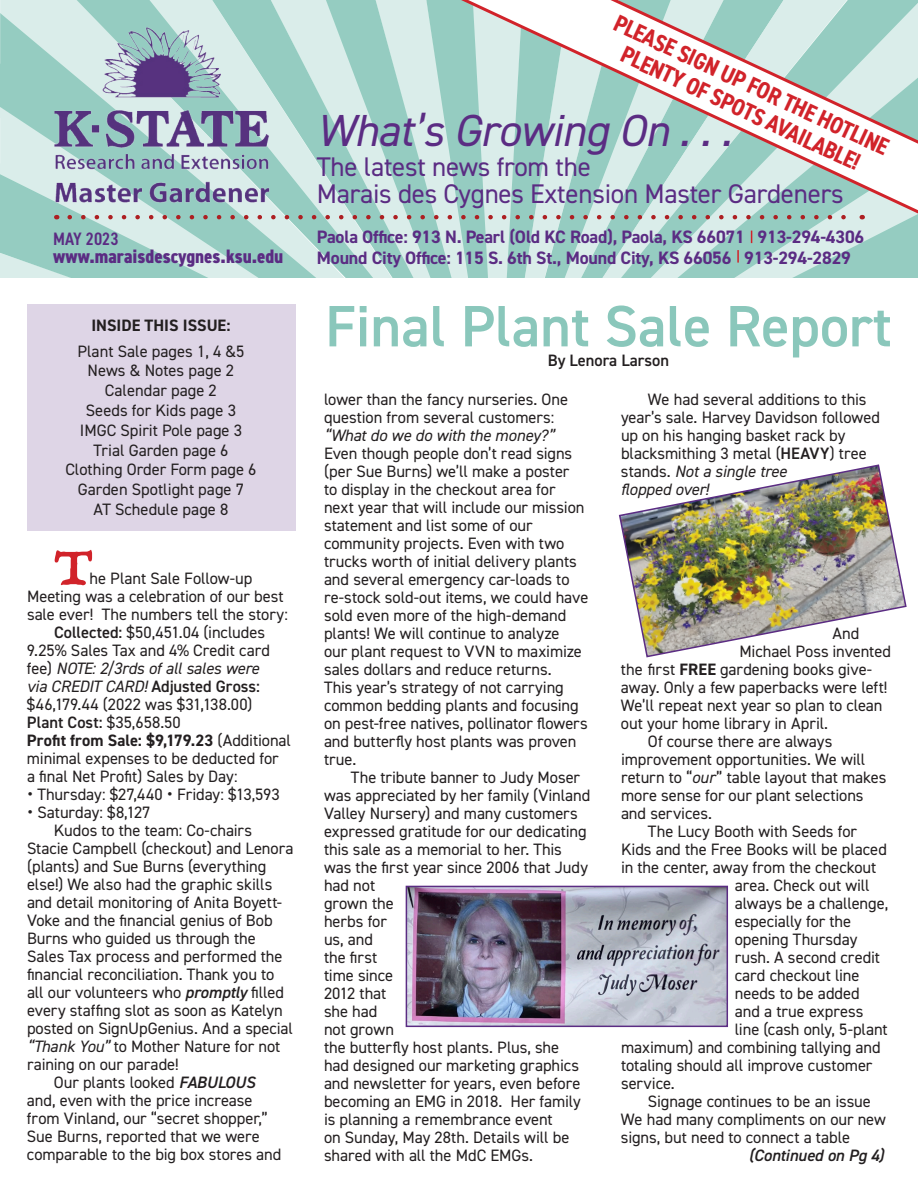
<style>
.page{position:relative;width:918px;height:1188px;background:#fff}
.page>*{position:absolute;margin:0;border:0;box-sizing:border-box;transform-origin:0 0}
.t1{font:600 58.5px "DIN2014";color:#8ac7bb}
.Body_Copy{font:58.5px "Trattatello";color:#d1232a}
.t2{font:italic 45px "DIN2014";letter-spacing:-.01em;color:#5b2c83}
.t3{font:27px "DIN2014";letter-spacing:-.01em;color:#5b2c83}
.t4{font:700 condensed 24px/25.5px "DIN2014";color:#d1232a;text-align:center}
.t5{font:800 condensed 19.5px "DIN2014";color:#5b2c83}
.t6{font:700 18px "DIN2014";letter-spacing:-.01em;color:#5b2c83}
.t7{font:600 condensed 18px "DIN2014";color:#5b2c83}
.Body_Copy-2{font:16.5px/18px "DIN2014";letter-spacing:-.005em;color:#231f20}
.Body_Copy-3{font:600 16.5px "DIN2014";color:#231f20}
.t8{font:700 16.5px "DIN2014";color:#231f20}
.Body_Copy-4{font:italic 600 16.5px "DIN2014";letter-spacing:-.005em;color:#231f20}
.s1{font-weight:600}
.s2{font-style:italic}
.s3{font-weight:400}
.s4{font-weight:700}
.s5{font-size:21px}
.s6{font-weight:600;font-style:italic}
</style>
<div class="page">
<svg style="left:0;top:0;width:70px;height:122px;fill:#95ccc1"></svg>
<svg style="left:0;top:122px;width:70px;height:156px;fill:#95ccc1"></svg>
<hr style="left:0;top:0;width:1px;height:64px;background:#fff">
<hr style="left:0;top:118px;width:1px;height:45px;background:#fff">
<div style="left:28px;top:305px;width:268px;height:226px;background:#ded5e6"></div>
<svg style="left:70px;top:0;width:848px;height:278px"></svg>
<img style="left:54px;top:27px;width:216px;height:175px">
<svg style="left:375px;top:0;width:543px;height:224px"></svg>
<svg style="left:486px;top:0;width:432px;height:162px"></svg>
<img style="left:409px;top:889px;width:316px;height:135px">
<div style="left:406px;top:886px;width:322px;height:141px;border:2px solid #5b2c83"></div>
<img style="left:618px;top:464px;width:289px;height:194px">
<p class="t7" style="left:53px;top:227px;width:67px">MAY 2023</p>
<p class="t5" style="left:53px;top:243px;width:232px">www.maraisdescygnes.ksu.edu</p>
<p class="t8" style="left:91px;top:314px;width:140px">INSIDE THIS ISSUE:</p>
<p class="Body_Copy-2" style="left:77px;top:342px;width:169px">Plant Sale pages 1, 4 &amp;5</p>
<p class="Body_Copy-2" style="left:88px;top:361px;width:148px">News &amp; Notes page 2</p>
<p class="Body_Copy-2" style="left:105px;top:381px;width:113px">Calendar page 2</p>
<p class="Body_Copy-2" style="left:86px;top:401px;width:152px">Seeds for Kids page 3</p>
<p class="Body_Copy-2" style="left:80px;top:421px;width:164px">IMGC Spirit Pole page 3</p>
<p class="Body_Copy-2" style="left:93px;top:441px;width:137px">Trial Garden page 6</p>
<p class="Body_Copy-2" style="left:65px;top:460px;width:193px">Clothing Order Form page 6</p>
<p class="Body_Copy-2" style="left:78px;top:480px;width:168px">Garden Spotlight page 7</p>
<p class="Body_Copy-2" style="left:93px;top:500px;width:136px">AT Schedule page 8</p>
<p class="Body_Copy" style="left:54px;top:530px;width:40px">T</p>
<p class="Body_Copy-2" style="left:27px;top:569px;width:262px;text-indent:63px">he Plant Sale Follow-up<br>Meeting was a celebration of our best sale ever! The numbers tell the story:</p>
<p class="Body_Copy-2" style="left:27px;top:623px;width:244px;text-indent:27px"><span class="s1">Collected:</span> $50,451.04 (includes 9.25% Sales Tax and 4% Credit card fee) <span class="s2">NOTE: 2/3rds of all sales were via CREDIT CARD!</span> <span class="s1">Adjusted Gross: </span>$46,179.44 (2022 was $31,138.00)</p>
<p class="Body_Copy-3" style="left:27px;top:711px;width:155px">Plant Cost: <span class="s3">$35,658.50</span></p>
<p class="Body_Copy-2" style="left:27px;top:731px;width:266px"><span class="s4">Profit from Sale: $9,179.23</span> (Additional minimal expenses to be deducted for<br>a final Net Profit) Sales by Day:</p>
<p class="Body_Copy-2" style="left:27px;top:785px;width:254px"><span class="s5">•</span> Thursday: $27,440 <span class="s5">•</span> Friday: $13,593</p>
<p class="Body_Copy-2" style="left:27px;top:803px;width:125px"><span class="s5">•</span> Saturday: $8,127</p>
<p class="Body_Copy-2" style="left:27px;top:821px;width:268px;text-indent:27px">Kudos to the team: Co-chairs Stacie Campbell (checkout) and Lenora (plants) and Sue Burns (everything else!) We also had the graphic skills and detail monitoring of Anita Boyett-Voke and the financial genius of Bob Burns who guided us through the Sales Tax process and performed the financial reconciliation. Thank you to all our volunteers who <span class="s6">promptly</span> filled every staffing slot as soon as Katelyn posted on SignUpGenius. And a special <span class="s2">“Thank You”</span> to Mother Nature for not raining on our parade!</p>
<p class="Body_Copy-2" style="left:27px;top:1073px;width:256px;text-indent:27px">Our plants looked <span class="s6">FABULOUS </span>and, even with the price increase from Vinland, our “secret shopper,”<br>Sue Burns, reported that we were comparable to the big box stores and</p>
<p class="t4" style="left:621px;top:10px;width:302px;rotate:25deg">PLEASE SIGN UP FOR THE HOTLINE<br>PLENTY OF SPOTS AVAILABLE!</p>
<p class="t2" style="left:317px;top:102px;width:417px">What’s Growing On . . .</p>
<p class="t3" style="left:317px;top:149px;width:275px">The latest news from the</p>
<p class="t3" style="left:317px;top:176px;width:528px">Marais des Cygnes Extension Master Gardeners</p>
<p class="t6" style="left:317px;top:225px;width:549px">Paola Office: 913 N. Pearl (Old KC Road), Paola, KS 66071 913-294-4306</p>
<p class="t6" style="left:317px;top:246px;width:536px">Mound City Office: 115 S. 6th St., Mound City, KS 66056 913-294-2829</p>
<p class="t1" style="left:325px;top:287px;width:568px">Final Plant Sale Report</p>
<p class="Body_Copy-3" style="left:548px;top:350px;width:123px">By Lenora Larson</p>
<p class="Body_Copy-2" style="left:324px;top:390px;width:266px">lower than the fancy nurseries. One question from several customers: <span class="s2">“What do we do with the money?” </span>Even though people don’t read signs (per Sue Burns) we’ll make a poster<br>to display in the checkout area for next year that will include our mission statement and list some of our community projects. Even with two trucks worth of initial delivery plants and several emergency car-loads to re-stock sold-out items, we could have sold even more of the high-demand plants! We will continue to analyze<br>our plant request to VVN to maximize sales dollars and reduce returns.<br>This year’s strategy of not carrying common bedding plants and focusing on pest-free natives, pollinator flowers and butterfly host plants was proven true.</p>
<p class="Body_Copy-2" style="left:324px;top:768px;width:268px;text-indent:27px">The tribute banner to Judy Moser was appreciated by her family (Vinland<br>Valley Nursery) and many customers expressed gratitude for our dedicating this sale as a memorial to her. This was the first year since 2006 that Judy had not<br>grown the<br>herbs for<br>us, and<br>the first<br>time since<br>2012 that<br>she had<br>not grown<br>the butterfly host plants. Plus, she<br>had designed our marketing graphics and newsletter for years, even before becoming an EMG in 2018. Her family is planning a remembrance event<br>on Sunday, May 28th. Details will be shared with all the MdC EMGs.</p>
<p class="Body_Copy-2" style="left:621px;top:390px;width:260px;text-indent:27px">We had several additions to this year’s sale. Harvey Davidson followed up on his hanging basket rack by blacksmithing 3 metal (<span class="s1">HEAVY</span>) tree stands. <span class="s2">Not a single tree<br>flopped over!</span></p>
<p class="Body_Copy-2" style="left:832px;top:624px;width:29px">And</p>
<p class="Body_Copy-2" style="left:739px;top:642px;width:153px">Michael Poss invented</p>
<p class="Body_Copy-2" style="left:621px;top:660px;width:253px">the first <span class="s4">FREE</span> gardening books give-</p>
<p class="Body_Copy-2" style="left:621px;top:678px;width:268px">away. Only a few paperbacks were left!</p>
<p class="Body_Copy-2" style="left:621px;top:696px;width:263px">We’ll repeat next year so plan to clean</p>
<p class="Body_Copy-2" style="left:621px;top:714px;width:209px">out your home library in April.</p>
<p class="Body_Copy-2" style="left:621px;top:732px;width:267px;text-indent:27px">Of course there are always improvement opportunities. We will return to “<span class="s2">our</span>” table layout that makes more sense for our plant selections and services.</p>
<p class="Body_Copy-2" style="left:648px;top:822px;width:211px">The Lucy Booth with Seeds for</p>
<p class="Body_Copy-2" style="left:621px;top:840px;width:267px">Kids and the Free Books will be placed</p>
<p class="Body_Copy-2" style="left:621px;top:858px;width:257px">in the center, away from the checkout</p>
<p class="Body_Copy-2" style="left:735px;top:876px;width:136px">area. Check out will</p>
<p class="Body_Copy-2" style="left:735px;top:894px;width:155px">always be a challenge,</p>
<p class="Body_Copy-2" style="left:735px;top:912px;width:118px">especially for the</p>
<p class="Body_Copy-2" style="left:735px;top:930px;width:124px">opening Thursday</p>
<p class="Body_Copy-2" style="left:735px;top:948px;width:147px">rush. A second credit</p>
<p class="Body_Copy-2" style="left:735px;top:966px;width:126px">card checkout line</p>
<p class="Body_Copy-2" style="left:735px;top:984px;width:126px">needs to be added</p>
<p class="Body_Copy-2" style="left:735px;top:1002px;width:130px">and a true express</p>
<p class="Body_Copy-2" style="left:735px;top:1020px;width:155px">line (cash only, 5-plant</p>
<p class="Body_Copy-2" style="left:621px;top:1038px;width:261px">maximum) and combining tallying and</p>
<p class="Body_Copy-2" style="left:621px;top:1056px;width:253px">totaling should all improve customer</p>
<p class="Body_Copy-2" style="left:621px;top:1074px;width:55px">service.</p>
<p class="Body_Copy-2" style="left:648px;top:1092px;width:225px">Signage continues to be an issue</p>
<p class="Body_Copy-2" style="left:621px;top:1110px;width:267px">We had many compliments on our new</p>
<p class="Body_Copy-2" style="left:621px;top:1128px;width:231px">signs, but need to connect a table</p>
<p class="Body_Copy-4" style="left:749px;top:1145px;width:136px">(Continued on Pg 4)</p>
</div>
